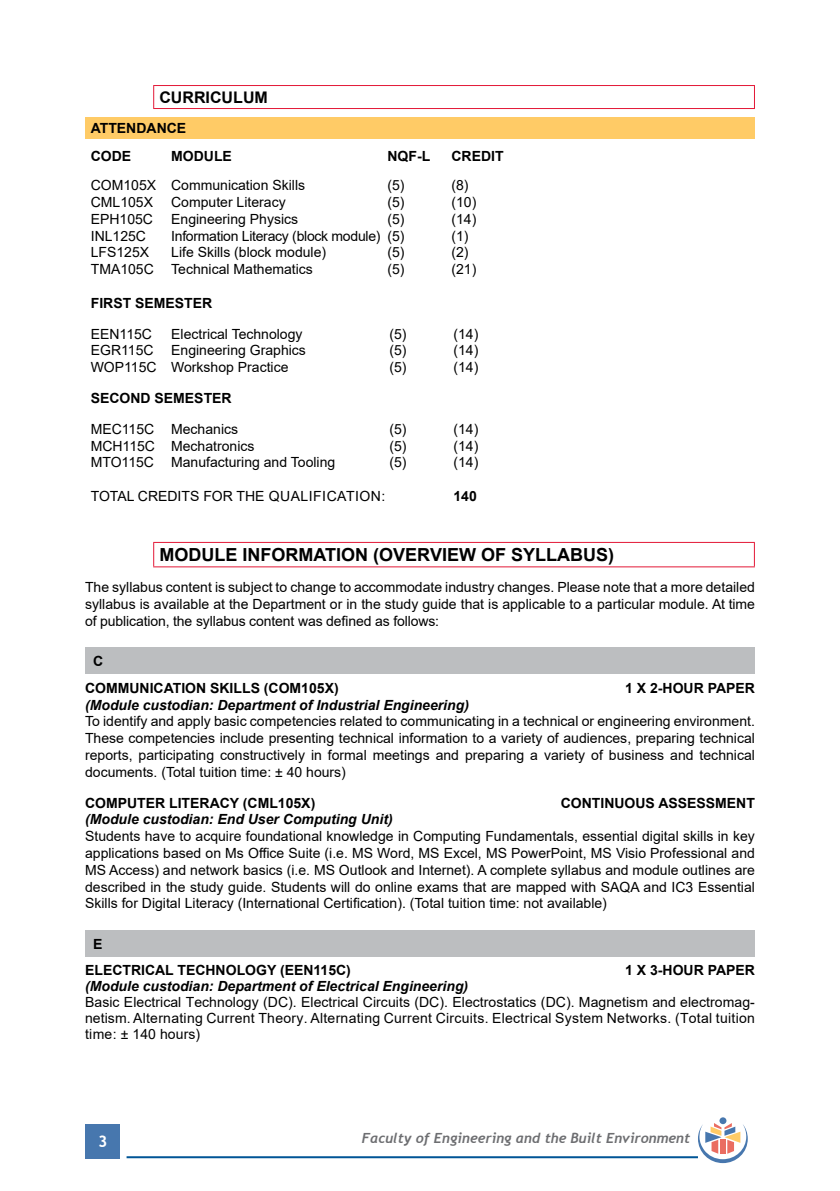
<style>
.page{position:relative;width:840px;height:1191px;background:#fff}
.page>*{position:absolute;margin:0;border:0;box-sizing:border-box;transform-origin:0 0}
.t1{font:700 18px "Arial";color:#000}
.t2{font:700 16px "Arial";color:#000}
.t3{font:700 16px "Trebuchet MS";color:#fff}
.t4{font:14px/16.8px "Arial";color:#000;text-align:justify}
.t5{font:700 14px/28.4px "Arial";color:#000}
.t6{font:italic 700 14px "Arial";color:#000}
.t7{font:italic 700 14px "Trebuchet";color:#6d6e71}
.t8{font:14px "Arial";letter-spacing:-.02em;color:#000}
</style>
<div class="page">
<div style="left:86px;top:1124px;width:34px;height:34px;background:#4777ae"></div>
<hr style="left:126px;top:1156px;width:571px;height:2px;background:#005596">
<div style="left:719px;top:1117px;width:7px;height:7px;background:#4777ae;border-radius:50%"></div>
<svg style="left:697px;top:1123px;width:50px;height:40px"></svg>
<hr style="left:153px;top:85px;width:601px;height:1px;background:#e31837">
<svg style="left:153px;top:86px;width:1px;height:22px"></svg>
<hr style="left:153px;top:108px;width:601px;height:1px;background:#e31837">
<div style="left:85px;top:117px;width:669px;height:22px;background:#ffcb66"></div>
<hr style="left:153px;top:542px;width:601px;height:1px;background:#e31837">
<svg style="left:153px;top:543px;width:1px;height:23px"></svg>
<svg style="left:753px;top:543px;width:1px;height:23px"></svg>
<hr style="left:153px;top:566px;width:601px;height:1px;background:#e31837">
<div style="left:85px;top:648px;width:669px;height:26px;background:#bcbec0"></div>
<div style="left:85px;top:930px;width:669px;height:26px;background:#bcbec0"></div>
<p class="t2" style="left:159px;top:86px;width:110px">CURRICULUM</p>
<p class="t5" style="left:91px;top:114px;width:97px">ATTENDANCE<br>CODE</p>
<p class="t5" style="left:171px;top:142px;width:62px">MODULE</p>
<p class="t5" style="left:387px;top:142px;width:44px">NQF-L</p>
<p class="t5" style="left:451px;top:142px;width:54px">CREDIT</p>
<p class="t4" style="left:91px;top:177px;width:216px">COM105X Communication Skills</p>
<p class="t4" style="left:387px;top:177px;width:19px">(5)</p>
<p class="t4" style="left:451px;top:177px;width:19px">(8)</p>
<p class="t4" style="left:91px;top:194px;width:64px">CML105X</p>
<p class="t4" style="left:171px;top:194px;width:116px">Computer Literacy</p>
<p class="t4" style="left:387px;top:194px;width:19px">(5)</p>
<p class="t4" style="left:451px;top:194px;width:26px">(10)</p>
<p class="t4" style="left:91px;top:210px;width:64px">EPH105C</p>
<p class="t4" style="left:171px;top:210px;width:128px">Engineering Physics</p>
<p class="t4" style="left:387px;top:210px;width:19px">(5)</p>
<p class="t4" style="left:451px;top:210px;width:26px">(14)</p>
<p class="t4" style="left:91px;top:227px;width:57px">INL125C</p>
<p class="t8" style="left:171px;top:226px;width:235px">Information Literacy (block module) (5)</p>
<p class="t4" style="left:451px;top:227px;width:19px">(1)</p>
<p class="t4" style="left:91px;top:244px;width:60px">LFS125X</p>
<p class="t4" style="left:171px;top:244px;width:156px">Life Skills (block module)</p>
<p class="t4" style="left:387px;top:244px;width:19px">(5)</p>
<p class="t4" style="left:451px;top:244px;width:19px">(2)</p>
<p class="t4" style="left:91px;top:261px;width:223px">TMA105C Technical Mathematics</p>
<p class="t4" style="left:387px;top:261px;width:19px">(5)</p>
<p class="t4" style="left:451px;top:261px;width:26px">(21)</p>
<p class="t5" style="left:91px;top:289px;width:123px">FIRST SEMESTER</p>
<p class="t4" style="left:91px;top:325px;width:63px">EEN115C</p>
<p class="t4" style="left:171px;top:325px;width:133px">Electrical Technology</p>
<p class="t4" style="left:389px;top:325px;width:19px">(5)</p>
<p class="t4" style="left:453px;top:325px;width:26px">(14)</p>
<p class="t4" style="left:91px;top:342px;width:64px">EGR115C</p>
<p class="t4" style="left:171px;top:342px;width:136px">Engineering Graphics</p>
<p class="t4" style="left:389px;top:342px;width:19px">(5)</p>
<p class="t4" style="left:453px;top:342px;width:26px">(14)</p>
<p class="t4" style="left:91px;top:359px;width:199px">WOP115C Workshop Practice</p>
<p class="t4" style="left:389px;top:359px;width:19px">(5)</p>
<p class="t4" style="left:453px;top:359px;width:26px">(14)</p>
<p class="t5" style="left:91px;top:384px;width:142px">SECOND SEMESTER</p>
<p class="t4" style="left:91px;top:420px;width:149px">MEC115C Mechanics</p>
<p class="t4" style="left:389px;top:420px;width:19px">(5)</p>
<p class="t4" style="left:453px;top:420px;width:26px">(14)</p>
<p class="t4" style="left:91px;top:437px;width:165px">MCH115C Mechatronics</p>
<p class="t4" style="left:389px;top:437px;width:19px">(5)</p>
<p class="t4" style="left:453px;top:437px;width:26px">(14)</p>
<p class="t4" style="left:91px;top:454px;width:246px">MTO115C Manufacturing and Tooling</p>
<p class="t4" style="left:389px;top:454px;width:19px">(5)</p>
<p class="t4" style="left:453px;top:454px;width:26px">(14)</p>
<p class="t4" style="left:91px;top:488px;width:296px">TOTAL CREDITS FOR THE QUALIFICATION:</p>
<p class="t5" style="left:453px;top:482px;width:25px">140</p>
<p class="t1" style="left:159px;top:542px;width:456px">MODULE INFORMATION (OVERVIEW OF SYLLABUS)</p>
<p class="t4" style="left:85px;top:579px;width:671px">The syllabus content is subject to change to accommodate industry changes. Please note that a more detailed syllabus is available at the Department or in the study guide that is applicable to a particular module. At time of publication, the syllabus content was defined as follows:</p>
<p class="t5" style="left:85px;top:648px;width:255px;line-height:26.8px;text-indent:8px">C<br>COMMUNICATION SKILLS (COM105X)</p>
<p class="t5" style="left:624px;top:674px;width:131px">1 X 2-HOUR PAPER</p>
<p class="t6" style="left:85px;top:695px;width:385px">(Module custodian: Department of Industrial Engineering)</p>
<p class="t4" style="left:85px;top:713px;width:671px">To identify and apply basic competencies related to communicating in a technical or engineering environment.<br>These competencies include presenting technical information to a variety of audiences, preparing technical reports, participating constructively in formal meetings and preparing a variety of business and technical documents. (Total tuition time: ± 40 hours)</p>
<p class="t5" style="left:85px;top:788px;width:231px">COMPUTER LITERACY (CML105X)</p>
<p class="t5" style="left:560px;top:788px;width:195px">CONTINUOUS ASSESSMENT</p>
<p class="t6" style="left:85px;top:810px;width:309px">(Module custodian: End User Computing Unit)</p>
<p class="t4" style="left:85px;top:828px;width:671px">Students have to acquire foundational knowledge in Computing Fundamentals, essential digital skills in key applications based on Ms Office Suite (i.e. MS Word, MS Excel, MS PowerPoint, MS Visio Professional and MS Access) and network basics (i.e. MS Outlook and Internet). A complete syllabus and module outlines are described in the study guide. Students will do online exams that are mapped with SAQA and IC3 Essential Skills for Digital Literacy (International Certification). (Total tuition time: not available)</p>
<p class="t5" style="left:85px;top:931px;width:267px;line-height:26px;text-indent:8px">E<br>ELECTRICAL TECHNOLOGY (EEN115C)</p>
<p class="t5" style="left:624px;top:955px;width:131px">1 X 3-HOUR PAPER</p>
<p class="t6" style="left:85px;top:976px;width:384px">(Module custodian: Department of Electrical Engineering)</p>
<p class="t4" style="left:85px;top:993px;width:671px;line-height:16px">Basic Electrical Technology (DC). Electrical Circuits (DC). Electrostatics (DC). Magnetism and electromag&shy;netism. Alternating Current Theory. Alternating Current Circuits. Electrical System Networks. (Total tuition time: ± 140 hours)</p>
<p class="t3" style="left:98px;top:1131px;width:11px">3</p>
<p class="t7" style="left:362px;top:1129px;width:329px">Faculty of Engineering and the Built Environment</p>
</div>
